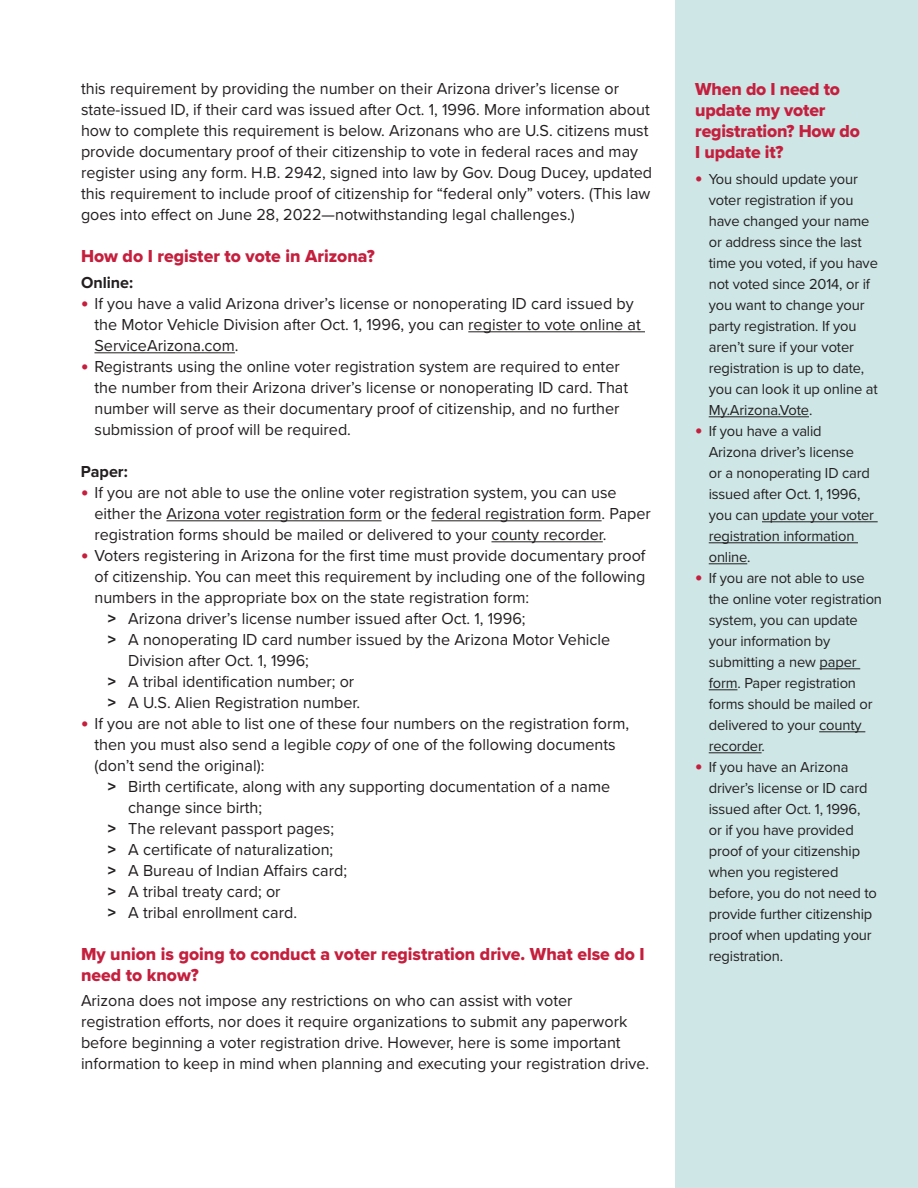
<style>
.page{position:relative;width:918px;height:1188px;background:#fff}
.page>*{position:absolute;margin:0;border:0;box-sizing:border-box;transform-origin:0 0}
.t1{font:18px/21px "Proxima Nova Extrabld";color:#c51f3e}
.t2{font:16.5px/21px "Proxima Nova";color:#231f20}
.t3{font:700 16.5px "Proxima Nova";color:#231f20}
.t4{font:15px/21px "Proxima Nova";letter-spacing:-.01em;color:#231f20}
.s1{font-family:"Proxima Nova Extrabld";font-size:21px;color:#c51f3e}
.s2{font-family:"Proxima Nova Extrabld"}
.s3{font-style:italic}
</style>
<div class="page">
<hr style="left:468px;top:332px;width:177px;height:1px;background:#231f20">
<hr style="left:94px;top:353px;width:141px;height:1px;background:#231f20">
<hr style="left:166px;top:521px;width:216px;height:1px;background:#231f20">
<hr style="left:431px;top:521px;width:171px;height:1px;background:#231f20">
<hr style="left:491px;top:542px;width:112px;height:1px;background:#231f20">
<div style="left:675px;top:0;width:243px;height:1188px;background:#cee6e6"></div>
<hr style="left:709px;top:417px;width:100px;height:1px;background:#231f20">
<hr style="left:762px;top:522px;width:116px;height:1px;background:#231f20">
<hr style="left:709px;top:543px;width:149px;height:1px;background:#231f20">
<hr style="left:709px;top:564px;width:38px;height:1px;background:#231f20">
<hr style="left:820px;top:669px;width:40px;height:1px;background:#231f20">
<svg style="left:709px;top:690px;width:28px;height:1px"></svg>
<hr style="left:819px;top:732px;width:46px;height:1px;background:#231f20">
<hr style="left:709px;top:753px;width:53px;height:1px;background:#231f20">
<p class="t2" style="left:81px;top:78px;width:573px">this requirement by providing the number on their Arizona driver’s license or state-issued ID, if their card was issued after Oct. 1, 1996. More information about how to complete this requirement is below. Arizonans who are U.S. citizens must provide documentary proof of their citizenship to vote in federal races and may register using any form. H.B. 2942, signed into law by Gov. Doug Ducey, updated this requirement to include proof of citizenship for “federal only” voters. (This law goes into effect on June 28, 2022—notwithstanding legal challenges.)</p>
<p class="t1" style="left:81px;top:246px;width:295px">How do I register to vote in Arizona?</p>
<p class="t3" style="left:81px;top:272px;width:54px">Online:</p>
<p class="t2" style="left:94px;top:293px;width:548px;text-indent:-13px"><span class="s1">•</span> If you have a valid Arizona driver’s license or nonoperating ID card issued by the Motor Vehicle Division after Oct. 1, 1996, you can register to vote online at<br>ServiceArizona.com.</p>
<p class="t2" style="left:94px;top:356px;width:535px;text-indent:-13px"><span class="s1">•</span> Registrants using the online voter registration system are required to enter the number from their Arizona driver’s license or nonoperating ID card. That number will serve as their documentary proof of citizenship, and no further submission of proof will be required.</p>
<p class="t3" style="left:81px;top:461px;width:48px">Paper:</p>
<p class="t2" style="left:94px;top:482px;width:558px;text-indent:-13px"><span class="s1">•</span> If you are not able to use the online voter registration system, you can use either the Arizona voter registration form or the federal registration form. Paper registration forms should be mailed or delivered to your county recorder.</p>
<p class="t2" style="left:81px;top:545px;width:566px"><span class="s1">•</span> Voters registering in Arizona for the first time must provide documentary proof</p>
<p class="t2" style="left:94px;top:566px;width:552px">of citizenship. You can meet this requirement by including one of the following</p>
<p class="t2" style="left:94px;top:587px;width:436px">numbers in the appropriate box on the state registration form:</p>
<p class="t2" style="left:108px;top:608px;width:419px"><span class="s2">&gt;</span> Arizona driver’s license number issued after Oct. 1, 1996;</p>
<p class="t2" style="left:108px;top:629px;width:504px"><span class="s2">&gt;</span> A nonoperating ID card number issued by the Arizona Motor Vehicle</p>
<p class="t2" style="left:128px;top:650px;width:182px">Division after Oct. 1, 1996;</p>
<p class="t2" style="left:108px;top:671px;width:248px"><span class="s2">&gt;</span> A tribal identification number; or</p>
<p class="t2" style="left:108px;top:692px;width:254px"><span class="s2">&gt;</span> A U.S. Alien Registration number.</p>
<p class="t2" style="left:94px;top:713px;width:536px;text-indent:-13px"><span class="s1">•</span> If you are not able to list one of these four numbers on the registration form, then you must also send a legible <span class="s3">copy</span> of one of the following documents (don’t send the original):</p>
<p class="t2" style="left:108px;top:776px;width:504px"><span class="s2">&gt;</span> Birth certificate, along with any supporting documentation of a name</p>
<p class="t2" style="left:128px;top:797px;width:135px">change since birth;</p>
<p class="t2" style="left:108px;top:818px;width:228px"><span class="s2">&gt;</span> The relevant passport pages;</p>
<p class="t2" style="left:108px;top:839px;width:227px"><span class="s2">&gt;</span> A certificate of naturalization;</p>
<p class="t2" style="left:108px;top:860px;width:241px"><span class="s2">&gt;</span> A Bureau of Indian Affairs card;</p>
<p class="t2" style="left:108px;top:881px;width:174px"><span class="s2">&gt;</span> A tribal treaty card; or</p>
<p class="t2" style="left:108px;top:902px;width:191px"><span class="s2">&gt;</span> A tribal enrollment card.</p>
<p class="t1" style="left:81px;top:944px;width:565px">My union is going to conduct a voter registration drive. What else do I need to know?</p>
<p class="t2" style="left:81px;top:991px;width:570px">Arizona does not impose any restrictions on who can assist with voter registration efforts, nor does it require organizations to submit any paperwork before beginning a voter registration drive. However, here is some important information to keep in mind when planning and executing your registration drive.</p>
<p class="t1" style="left:695px;top:80px;width:166px">When do I need to update my voter registration? How do<br>I update it?</p>
<p class="t4" style="left:709px;top:169px;width:171px;text-indent:-14px"><span class="s1">•</span> You should update your voter registration if you have changed your name or address since the last time you voted, if you have not voted since 2014, or if you want to change your party registration. If you aren’t sure if your voter registration is up to date, you can look it up online at<br>My.Arizona.Vote.</p>
<p class="t4" style="left:709px;top:421px;width:167px;text-indent:-14px"><span class="s1">•</span> If you have a valid<br>Arizona driver’s license<br>or a nonoperating ID card issued after Oct. 1, 1996, you can update your voter registration information online.</p>
<p class="t4" style="left:709px;top:568px;width:175px;text-indent:-14px"><span class="s1">•</span> If you are not able to use the online voter registration system, you can update your information by submitting a new paper form. Paper registration forms should be mailed or delivered to your county recorder.</p>
<p class="t4" style="left:709px;top:757px;width:170px;text-indent:-14px"><span class="s1">•</span> If you have an Arizona driver’s license or ID card issued after Oct. 1, 1996, or if you have provided proof of your citizenship when you registered before, you do not need to provide further citizenship proof when updating your registration.</p>
</div>
